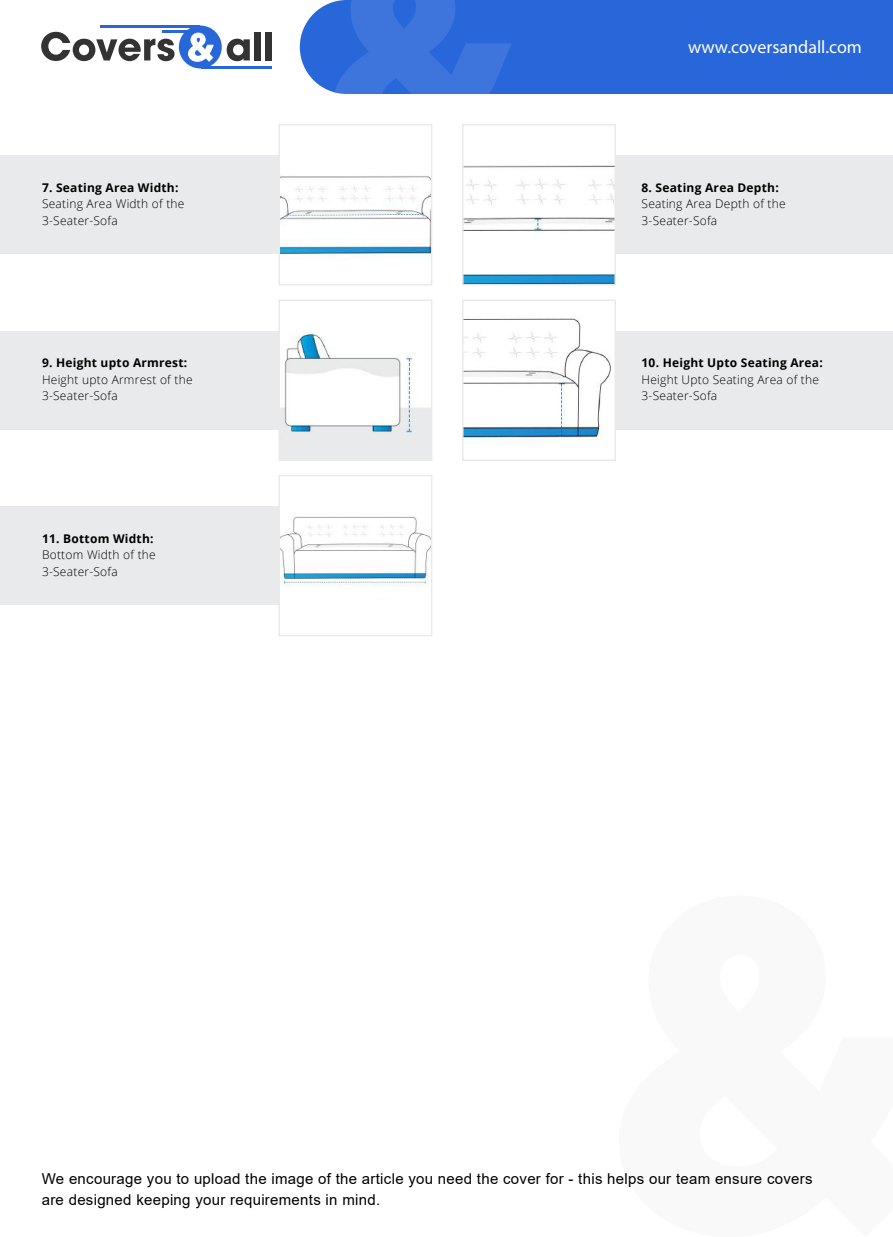
<style>
.page{position:relative;width:893px;height:1237px;background:#fff}
.page>*{position:absolute;margin:0;border:0;box-sizing:border-box;transform-origin:0 0}
.t1{font:18px "Myriad Pro";color:#fff}
.t2{font:15px/21px "Arial";letter-spacing:.02em;color:#000}
.t3{font:300 12px/16.5px "Open Sans";letter-spacing:.02em;color:#000}
.t4{font:700 12px "Open Sans";letter-spacing:.02em;color:#000}
</style>
<div class="page">
<div style="left:0;top:156px;width:294px;height:98px;background:#e9eaeb"></div>
<img style="left:281px;top:156px;width:148px;height:104px">
<div style="left:278px;top:124px;width:154px;height:161px;border:2px solid #eaeaea"></div>
<div style="left:300px;top:0;width:593px;height:94px;background:#2867d9"></div>
<svg style="left:333px;top:0;width:179px;height:94px;background:#356fda"></svg>
<svg style="left:41px;top:32px;width:134px;height:29px"></svg>
<svg style="left:227px;top:39px;width:23px;height:22px"></svg>
<div style="left:254px;top:32px;width:7px;height:28px;background:#333"></div>
<div style="left:265px;top:32px;width:7px;height:28px;background:#333"></div>
<hr style="left:101px;top:26px;width:99px;height:2px;background:#2867d9">
<hr style="left:162px;top:31px;width:38px;height:2px;background:#2867d9">
<hr style="left:201px;top:66px;width:71px;height:2px;background:#2867d9">
<div style="left:179px;top:26px;width:43px;height:42px;background:#2867d9;border-radius:50%"></div>
<svg style="left:188px;top:33px;width:26px;height:29px"></svg>
<div style="left:600px;top:156px;width:293px;height:98px;background:#e9eaeb"></div>
<img style="left:465px;top:156px;width:148px;height:126px">
<div style="left:462px;top:124px;width:154px;height:161px;border:2px solid #eaeaea"></div>
<div style="left:600px;top:331px;width:293px;height:98px;background:#e9eaeb"></div>
<img style="left:465px;top:318px;width:148px;height:121px">
<div style="left:462px;top:299px;width:154px;height:162px;border:2px solid #eaeaea"></div>
<div style="left:0;top:331px;width:294px;height:98px;background:#e9eaeb"></div>
<img style="left:281px;top:331px;width:148px;height:127px">
<div style="left:281px;top:431px;width:139px;height:27px;background:#e8eaec"></div>
<div style="left:278px;top:299px;width:154px;height:162px;border:2px solid #eaeaea"></div>
<div style="left:0;top:507px;width:294px;height:98px;background:#e9eaeb"></div>
<img style="left:281px;top:507px;width:136px;height:16px">
<svg style="left:281px;top:523px;width:148px;height:82px"></svg>
<div style="left:278px;top:475px;width:154px;height:161px;border:2px solid #eaeaea"></div>
<p class="t4" style="left:42px;top:179px;width:138px">7. Seating Area Width:</p>
<p class="t3" style="left:42px;top:195px;width:144px">Seating Area Width of the<br>3-Seater-Sofa</p>
<p class="t4" style="left:42px;top:354px;width:147px">9. Height upto Armrest:</p>
<p class="t3" style="left:42px;top:371px;width:152px">Height upto Armrest of the<br>3-Seater-Sofa</p>
<p class="t4" style="left:42px;top:530px;width:113px">11. Bottom Width:</p>
<p class="t3" style="left:42px;top:546px;width:115px">Bottom Width of the<br>3-Seater-Sofa</p>
<h1 class="t1" style="left:688px;top:36px;width:175px">www.coversandall.com</h1>
<p class="t4" style="left:641px;top:179px;width:139px">8. Seating Area Depth:</p>
<p class="t3" style="left:642px;top:195px;width:146px">Seating Area Depth of the<br>3-Seater-Sofa</p>
<p class="t4" style="left:641px;top:354px;width:183px">10. Height Upto Seating Area:</p>
<p class="t3" style="left:642px;top:371px;width:179px">Height Upto Seating Area of the<br>3-Seater-Sofa</p>
<p class="t2" style="left:42px;top:1168px;width:772px">We encourage you to upload the image of the article you need the cover for - this helps our team ensure covers are designed keeping your requirements in mind.</p>
</div>
